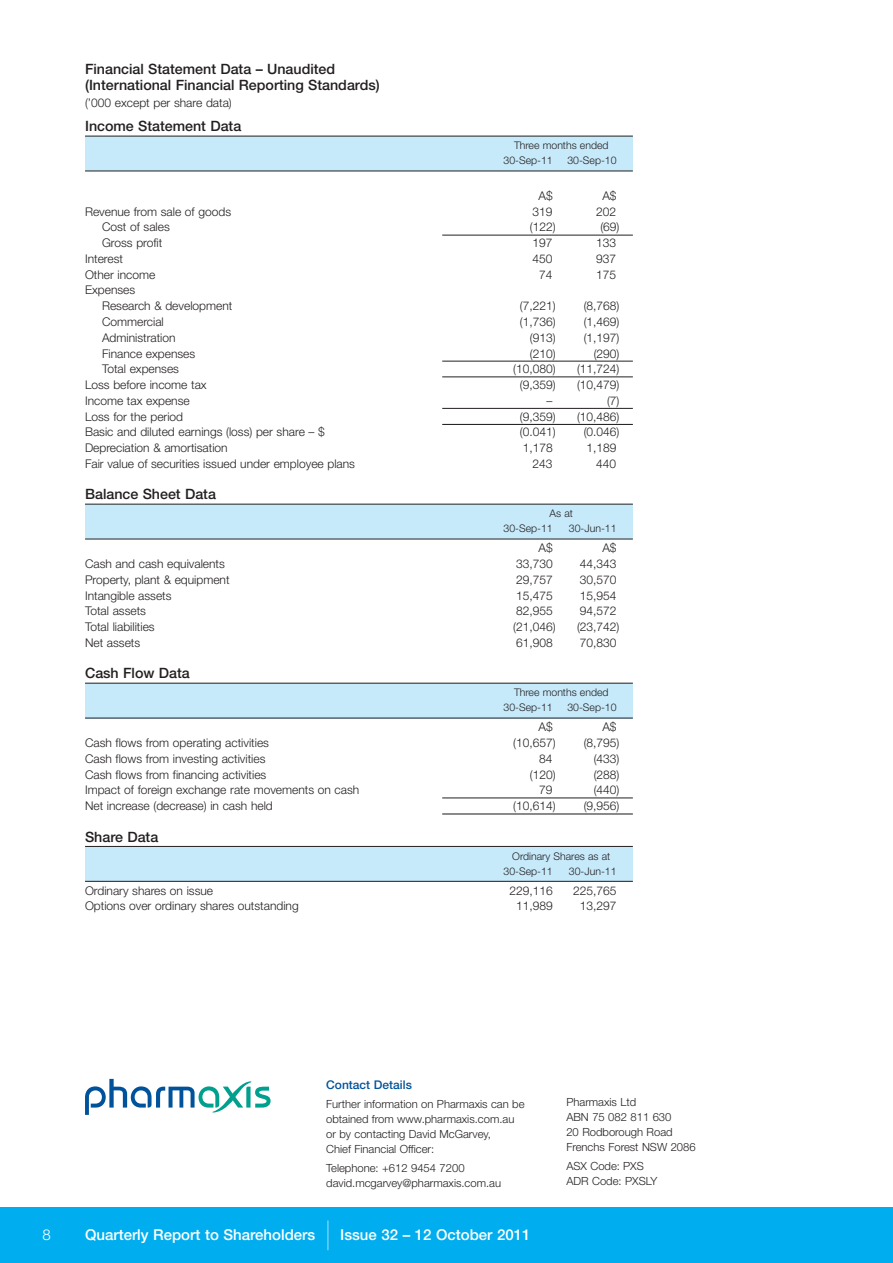
<style>
.page{position:relative;width:893px;height:1263px;background:#fff}
.page>*{position:absolute;margin:0;border:0;box-sizing:border-box;transform-origin:0 0}
.t1{font:500 15px "Helvetica Neue";color:#fff}
.t2{font:300 15px "Helvetica Neue";color:#fff}
.t3{font:500 14.25px/16.5px "Helvetica Neue";color:#231f20}
.t4{font:300 12px/15.8px "Helvetica Neue";color:#231f20}
.t5{font:500 12px "Helvetica Neue";color:#00539b}
.t6{font:300 11.25px/15px "Helvetica Neue";color:#231f20}
.t7{font:300 10.5px/15px "Helvetica Neue";color:#231f20}
</style>
<div class="page">
<div style="left:85px;top:136px;width:548px;height:35px;background:#c7eafb"></div>
<div style="left:85px;top:505px;width:548px;height:34px;background:#c7eafb"></div>
<div style="left:85px;top:684px;width:548px;height:35px;background:#c7eafb"></div>
<div style="left:85px;top:847px;width:548px;height:34px;background:#c7eafb"></div>
<svg style="left:85px;top:1079px;width:186px;height:36px"></svg>
<div style="left:0;top:1208px;width:893px;height:55px;background:#00aeef"></div>
<hr style="left:327px;top:1220px;width:2px;height:30px;background:#71d0f6">
<hr style="left:85px;top:136px;width:548px;height:1px;background:#231f20">
<hr style="left:85px;top:171px;width:548px;height:1px;background:#231f20">
<hr style="left:442px;top:235px;width:191px;height:1px;background:#231f20">
<hr style="left:442px;top:361px;width:191px;height:1px;background:#231f20">
<hr style="left:442px;top:377px;width:191px;height:1px;background:#231f20">
<hr style="left:442px;top:408px;width:191px;height:1px;background:#231f20">
<hr style="left:442px;top:424px;width:191px;height:1px;background:#231f20">
<hr style="left:85px;top:504px;width:548px;height:1px;background:#231f20">
<hr style="left:85px;top:539px;width:548px;height:1px;background:#231f20">
<hr style="left:85px;top:683px;width:548px;height:1px;background:#231f20">
<hr style="left:85px;top:718px;width:548px;height:1px;background:#231f20">
<hr style="left:442px;top:798px;width:191px;height:1px;background:#231f20">
<hr style="left:442px;top:813px;width:191px;height:1px;background:#231f20">
<hr style="left:85px;top:846px;width:548px;height:1px;background:#231f20">
<hr style="left:85px;top:881px;width:548px;height:1px;background:#231f20">
<p class="t3" style="left:85px;top:62px;width:296px">Financial Statement Data – Unaudited (International Financial Reporting Standards)</p>
<p class="t4" style="left:85px;top:96px;width:148px">(’000 except per share data)</p>
<p class="t3" style="left:85px;top:119px;width:158px">Income Statement Data</p>
<p class="t7" style="left:504px;top:139px;width:106px;text-indent:10px">Three months ended<br>30-Sep-11</p>
<p class="t7" style="left:567px;top:154px;width:51px">30-Sep-10</p>
<p class="t4" style="left:539px;top:189px;width:16px">A$</p>
<p class="t4" style="left:602px;top:189px;width:16px">A$</p>
<p class="t4" style="left:85px;top:205px;width:148px">Revenue from sale of goods</p>
<p class="t4" style="left:532px;top:205px;width:22px">319</p>
<p class="t4" style="left:596px;top:205px;width:22px">202</p>
<p class="t4" style="left:102px;top:220px;width:69px">Cost of sales</p>
<p class="t4" style="left:530px;top:220px;width:27px">(122)</p>
<p class="t4" style="left:600px;top:220px;width:21px">(69)</p>
<p class="t4" style="left:102px;top:236px;width:62px">Gross profit</p>
<p class="t4" style="left:532px;top:236px;width:22px">197</p>
<p class="t4" style="left:596px;top:236px;width:22px">133</p>
<p class="t4" style="left:85px;top:252px;width:40px">Interest</p>
<p class="t4" style="left:532px;top:252px;width:22px">450</p>
<p class="t4" style="left:596px;top:252px;width:22px">937</p>
<p class="t4" style="left:85px;top:268px;width:72px">Other income</p>
<p class="t4" style="left:539px;top:268px;width:15px">74</p>
<p class="t4" style="left:596px;top:268px;width:22px">175</p>
<p class="t4" style="left:102px;top:283px;width:132px;text-indent:-17px">Expenses<br>Research &amp; development</p>
<p class="t4" style="left:520px;top:299px;width:37px">(7,221)</p>
<p class="t4" style="left:584px;top:299px;width:37px">(8,768)</p>
<p class="t4" style="left:102px;top:315px;width:63px">Commercial</p>
<p class="t4" style="left:520px;top:315px;width:37px">(1,736)</p>
<p class="t4" style="left:584px;top:315px;width:37px">(1,469)</p>
<p class="t4" style="left:102px;top:331px;width:75px">Administration</p>
<p class="t4" style="left:530px;top:331px;width:27px">(913)</p>
<p class="t4" style="left:584px;top:331px;width:37px">(1,197)</p>
<p class="t4" style="left:102px;top:346px;width:95px">Finance expenses</p>
<p class="t4" style="left:530px;top:346px;width:27px">(210)</p>
<p class="t4" style="left:594px;top:346px;width:27px">(290)</p>
<p class="t4" style="left:102px;top:362px;width:79px">Total expenses</p>
<p class="t4" style="left:513px;top:362px;width:44px">(10,080)</p>
<p class="t4" style="left:577px;top:362px;width:44px">(11,724)</p>
<p class="t4" style="left:85px;top:378px;width:123px">Loss before income tax</p>
<p class="t4" style="left:520px;top:378px;width:37px">(9,359)</p>
<p class="t4" style="left:577px;top:378px;width:44px">(10,479)</p>
<p class="t4" style="left:85px;top:394px;width:106px">Income tax expense</p>
<p class="t4" style="left:546px;top:394px;width:7px">–</p>
<p class="t4" style="left:607px;top:394px;width:14px">(7)</p>
<p class="t4" style="left:85px;top:409px;width:100px">Loss for the period</p>
<p class="t4" style="left:520px;top:409px;width:37px">(9,359)</p>
<p class="t4" style="left:577px;top:409px;width:44px">(10,486)</p>
<p class="t4" style="left:85px;top:425px;width:241px">Basic and diluted earnings (loss) per share – $</p>
<p class="t4" style="left:520px;top:425px;width:37px">(0.041)</p>
<p class="t4" style="left:584px;top:425px;width:37px">(0.046)</p>
<p class="t4" style="left:85px;top:441px;width:144px">Depreciation &amp; amortisation</p>
<p class="t4" style="left:523px;top:441px;width:32px">1,178</p>
<p class="t4" style="left:587px;top:441px;width:32px">1,189</p>
<p class="t4" style="left:85px;top:457px;width:271px">Fair value of securities issued under employee plans</p>
<p class="t4" style="left:532px;top:457px;width:22px">243</p>
<p class="t4" style="left:596px;top:457px;width:22px">440</p>
<p class="t3" style="left:85px;top:487px;width:132px">Balance Sheet Data</p>
<p class="t7" style="left:504px;top:507px;width:71px;text-indent:46px">As at<br>30-Sep-11</p>
<p class="t7" style="left:569px;top:522px;width:49px">30-Jun-11</p>
<p class="t4" style="left:539px;top:541px;width:16px">A$</p>
<p class="t4" style="left:602px;top:541px;width:16px">A$</p>
<p class="t4" style="left:85px;top:557px;width:141px">Cash and cash equivalents</p>
<p class="t4" style="left:516px;top:557px;width:38px">33,730</p>
<p class="t4" style="left:580px;top:557px;width:38px">44,343</p>
<p class="t4" style="left:85px;top:573px;width:146px">Property, plant &amp; equipment</p>
<p class="t4" style="left:516px;top:573px;width:38px">29,757</p>
<p class="t4" style="left:580px;top:573px;width:38px">30,570</p>
<p class="t4" style="left:85px;top:588px;width:88px">Intangible assets</p>
<p class="t4" style="left:516px;top:588px;width:38px">15,475</p>
<p class="t4" style="left:580px;top:588px;width:38px">15,954</p>
<p class="t4" style="left:85px;top:604px;width:63px">Total assets</p>
<p class="t4" style="left:516px;top:604px;width:38px">82,955</p>
<p class="t4" style="left:580px;top:604px;width:38px">94,572</p>
<p class="t4" style="left:85px;top:620px;width:71px">Total liabilities</p>
<p class="t4" style="left:513px;top:620px;width:44px">(21,046)</p>
<p class="t4" style="left:577px;top:620px;width:44px">(23,742)</p>
<p class="t4" style="left:85px;top:636px;width:57px">Net assets</p>
<p class="t4" style="left:516px;top:636px;width:38px">61,908</p>
<p class="t4" style="left:580px;top:636px;width:38px">70,830</p>
<p class="t3" style="left:85px;top:666px;width:106px">Cash Flow Data</p>
<p class="t7" style="left:504px;top:686px;width:106px;text-indent:10px">Three months ended<br>30-Sep-11</p>
<p class="t7" style="left:567px;top:701px;width:51px">30-Sep-10</p>
<p class="t4" style="left:539px;top:720px;width:16px">A$</p>
<p class="t4" style="left:602px;top:720px;width:16px">A$</p>
<p class="t4" style="left:85px;top:736px;width:186px">Cash flows from operating activities</p>
<p class="t4" style="left:513px;top:736px;width:44px">(10,657)</p>
<p class="t4" style="left:584px;top:736px;width:37px">(8,795)</p>
<p class="t4" style="left:85px;top:752px;width:182px">Cash flows from investing activities</p>
<p class="t4" style="left:539px;top:752px;width:15px">84</p>
<p class="t4" style="left:594px;top:752px;width:27px">(433)</p>
<p class="t4" style="left:85px;top:767px;width:183px">Cash flows from financing activities</p>
<p class="t4" style="left:530px;top:767px;width:27px">(120)</p>
<p class="t4" style="left:594px;top:767px;width:27px">(288)</p>
<p class="t4" style="left:85px;top:783px;width:276px">Impact of foreign exchange rate movements on cash</p>
<p class="t4" style="left:539px;top:783px;width:15px">79</p>
<p class="t4" style="left:594px;top:783px;width:27px">(440)</p>
<p class="t4" style="left:85px;top:799px;width:189px">Net increase (decrease) in cash held</p>
<p class="t4" style="left:513px;top:799px;width:44px">(10,614)</p>
<p class="t4" style="left:584px;top:799px;width:37px">(9,956)</p>
<p class="t3" style="left:85px;top:829px;width:75px">Share Data</p>
<p class="t7" style="left:504px;top:849px;width:108px;text-indent:9px">Ordinary Shares as at<br>30-Sep-11</p>
<p class="t7" style="left:569px;top:864px;width:49px">30-Jun-11</p>
<p class="t4" style="left:85px;top:883px;width:130px">Ordinary shares on issue</p>
<p class="t4" style="left:509px;top:883px;width:45px">229,116</p>
<p class="t4" style="left:573px;top:883px;width:45px">225,765</p>
<p class="t4" style="left:85px;top:899px;width:215px">Options over ordinary shares outstanding</p>
<p class="t4" style="left:516px;top:899px;width:38px">11,989</p>
<p class="t4" style="left:580px;top:899px;width:38px">13,297</p>
<p class="t2" style="left:43px;top:1229px;width:10px">8</p>
<p class="t5" style="left:326px;top:1080px;width:87px">Contact Details</p>
<p class="t6" style="left:326px;top:1097px;width:200px">Further information on Pharmaxis can be obtained from www.pharmaxis.com.au or by contacting David McGarvey,<br>Chief Financial Officer:</p>
<p class="t6" style="left:326px;top:1162px;width:176px">Telephone: +612 9454 7200 david.mcgarvey@pharmaxis.com.au</p>
<p class="t1" style="left:85px;top:1229px;width:232px">Quarterly Report to Shareholders</p>
<p class="t1" style="left:340px;top:1229px;width:192px">Issue 32 – 12 October 2011</p>
<p class="t6" style="left:566px;top:1095px;width:131px">Pharmaxis Ltd<br>ABN 75 082 811 630<br>20 Rodborough Road<br>Frenchs Forest NSW 2086</p>
<p class="t6" style="left:566px;top:1160px;width:93px">ASX Code: PXS<br>ADR Code: PXSLY</p>
</div>
